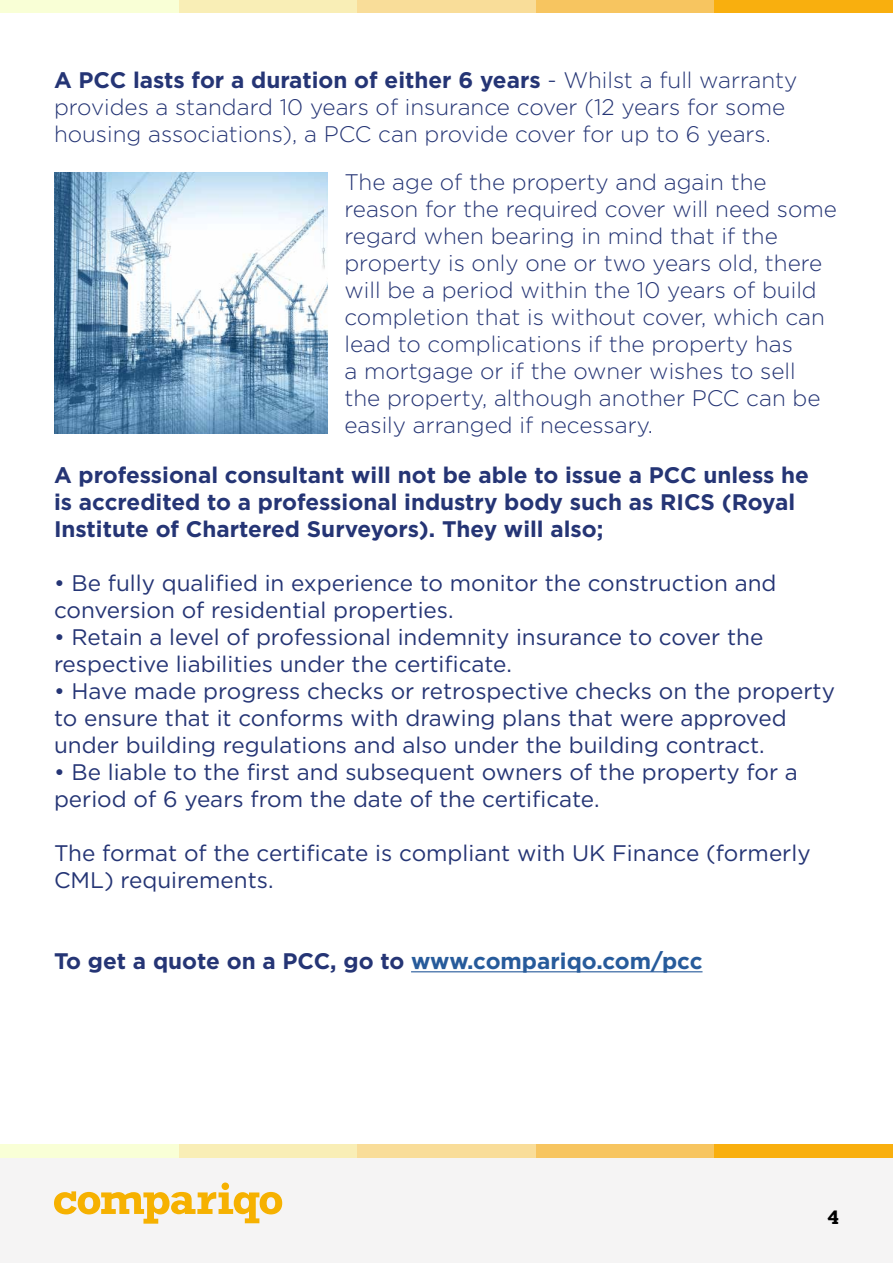
<style>
.page{position:relative;width:893px;height:1263px;background:#fff}
.page>*{position:absolute;margin:0;border:0;box-sizing:border-box;transform-origin:0 0}
.t1{font:22.5px/27px "Gotham";color:#253575}
.t2{font:300 22.5px/27px "Gotham";color:#253575}
.t3{font:700 22.5px/27px "Gotham";color:#253575}
.t4{font:700 18px "Rockwell";color:#000}
.s1{font-weight:700}
.s2{color:#275b9b}
</style>
<div class="page">
<div style="left:179px;top:1144px;width:178px;height:14px;background:#f9eeb6"></div>
<div style="left:357px;top:1144px;width:179px;height:14px;background:#f9dd99"></div>
<div style="left:536px;top:1144px;width:178px;height:14px;background:#f7c560"></div>
<div style="left:0;top:1144px;width:179px;height:14px;background:#f9ffd6"></div>
<div style="left:714px;top:1144px;width:179px;height:14px;background:#f9af0e"></div>
<div style="left:0;top:1158px;width:893px;height:105px;background:#f5f4f4"></div>
<svg style="left:54px;top:1182px;width:228px;height:42px"></svg>
<img style="left:54px;top:172px;width:273px;height:262px">
<div style="left:179px;top:0;width:178px;height:13px;background:#f9eeb6"></div>
<div style="left:357px;top:0;width:179px;height:13px;background:#f9dd99"></div>
<div style="left:536px;top:0;width:178px;height:13px;background:#f7c560"></div>
<div style="left:0;top:0;width:179px;height:13px;background:#f9ffd6"></div>
<div style="left:714px;top:0;width:179px;height:13px;background:#f9af0e"></div>
<hr style="left:411px;top:971px;width:291px;height:1px;background:#275b9b">
<p class="t2" style="left:54px;top:66px;width:745px"><span class="s1">A PCC lasts for a duration of either 6 years</span> - Whilst a full warranty provides a standard 10 years of insurance cover (12 years for some housing associations), a PCC can provide cover for up to 6 years.</p>
<p class="t2" style="left:344px;top:168px;width:494px">The age of the property and again the reason for the required cover will need some regard when bearing in mind that if the property is only one or two years old, there will be a period within the 10 years of build completion that is without cover, which can lead to complications if the property has<br>a mortgage or if the owner wishes to sell the property, although another PCC can be easily arranged if necessary.</p>
<p class="t3" style="left:54px;top:461px;width:756px">A professional consultant will not be able to issue a PCC unless he is accredited to a professional industry body such as RICS (Royal<br>Institute of Chartered Surveyors). They will also;</p>
<p class="t1" style="left:54px;top:569px;width:724px">• Be fully qualified in experience to monitor the construction and conversion of residential properties.</p>
<p class="t1" style="left:54px;top:623px;width:711px">• Retain a level of professional indemnity insurance to cover the respective liabilities under the certificate.</p>
<p class="t1" style="left:54px;top:677px;width:782px">• Have made progress checks or retrospective checks on the property to ensure that it conforms with drawing plans that were approved under building regulations and also under the building contract.</p>
<p class="t1" style="left:54px;top:758px;width:745px">• Be liable to the first and subsequent owners of the property for a period of 6 years from the date of the certificate.</p>
<p class="t1" style="left:54px;top:839px;width:758px">The format of the certificate is compliant with UK Finance (formerly<br>CML) requirements.</p>
<p class="t3" style="left:54px;top:947px;width:650px">To get a quote on a PCC, go to <span class="s2">www.compariqo.com/pcc</span></p>
<p class="t4" style="left:828px;top:1205px;width:13px">4</p>
</div>
